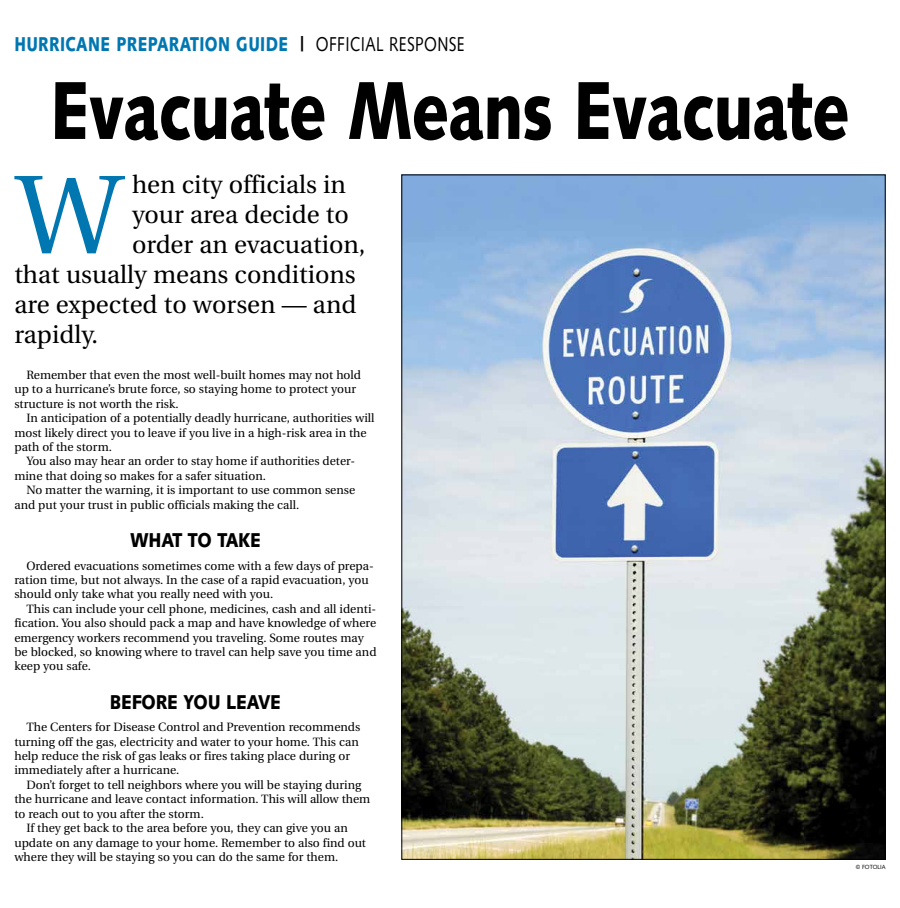
<style>
.page{position:relative;width:900px;height:908px;background:#fff}
.page>*{position:absolute;margin:0;border:0;box-sizing:border-box;transform-origin:0 0}
.t1{font:111.7px "Utopia";color:#0077b1}
.t2{font:900 82px "Syntax";letter-spacing:-.015em;color:#000;scale:.77 1}
.t3{font:25px "Utopia";color:#000}
.t4{font:900 20px "Syntax";letter-spacing:.025em;color:#0077b1;scale:.77 1}
.t5{font:900 20px "Syntax";letter-spacing:-.015em;color:#000;scale:.86 1}
.t6{font:12px/14.4px "Utopia";color:#000}
.t7{font:6px "Syntax";letter-spacing:-.01em;color:#000;scale:.95 1}
.s1{color:#000}
.s2{font-weight:400;color:#000}
</style>
<div class="page">
<img style="left:403px;top:176px;width:481px;height:681px">
<h3 class="t4" style="left:14px;top:32px;width:586px">HURRICANE PREPARATION GUIDE <span class="s1">|</span> <span class="s2">OFFICIAL RESPONSE</span></h3>
<h2 class="t2" style="left:50px;top:62px;width:1040px">Evacuate Means Evacuate</h2>
<h1 class="t1" style="left:16px;top:154px;width:107px">W</h1>
<h3 class="t3" style="left:132px;top:171px;width:216px">hen city officials in</h3>
<h3 class="t3" style="left:132px;top:201px;width:218px">your area decide to</h3>
<h3 class="t3" style="left:132px;top:231px;width:235px">order an evacuation,</h3>
<h3 class="t3" style="left:14px;top:261px;width:343px">that usually means conditions</h3>
<h3 class="t3" style="left:14px;top:291px;width:344px">are expected to worsen — and</h3>
<h3 class="t3" style="left:14px;top:321px;width:85px">rapidly.</h3>
<p class="t6" style="left:14px;top:368px;width:348px;text-indent:12px">Remember that even the most well-built homes may not hold up to a hurricane’s brute force, so staying home to protect your structure is not worth the risk.</p>
<p class="t6" style="left:26px;top:411px;width:350px">In anticipation of a potentially deadly hurricane, authorities will</p>
<p class="t6" style="left:14px;top:425px;width:354px">most likely direct you to leave if you live in a high-risk area in the</p>
<p class="t6" style="left:14px;top:440px;width:99px">path of the storm.</p>
<p class="t6" style="left:26px;top:454px;width:330px">You also may hear an order to stay home if authorities deter-</p>
<p class="t6" style="left:14px;top:468px;width:253px">mine that doing so makes for a safer situation.</p>
<p class="t6" style="left:26px;top:483px;width:330px">No matter the warning, it is important to use common sense</p>
<p class="t6" style="left:14px;top:497px;width:287px">and put your trust in public officials making the call.</p>
<h3 class="t5" style="left:130px;top:528px;width:154px">WHAT TO TAKE</h3>
<p class="t6" style="left:14px;top:558px;width:361px;text-indent:12px">Ordered evacuations sometimes come with a few days of prepa&shy;ration time, but not always. In the case of a rapid evacuation, you should only take what you really need with you.</p>
<p class="t6" style="left:14px;top:601px;width:364px;text-indent:12px">This can include your cell phone, medicines, cash and all identi&shy;fication. You also should pack a map and have knowledge of where emergency workers recommend you traveling. Some routes may be blocked, so knowing where to travel can help save you time and keep you safe.</p>
<h3 class="t5" style="left:110px;top:689px;width:201px">BEFORE YOU LEAVE</h3>
<p class="t6" style="left:14px;top:720px;width:347px;text-indent:12px">The Centers for Disease Control and Prevention recommends turning off the gas, electricity and water to your home. This can help reduce the risk of gas leaks or fires taking place during or immediately after a hurricane.</p>
<p class="t6" style="left:26px;top:777px;width:336px">Don’t forget to tell neighbors where you will be staying during</p>
<p class="t6" style="left:14px;top:792px;width:358px">the hurricane and leave contact information. This will allow them</p>
<p class="t6" style="left:14px;top:806px;width:191px">to reach out to you after the storm.</p>
<p class="t6" style="left:26px;top:820px;width:323px">If they get back to the area before you, they can give you an</p>
<p class="t6" style="left:14px;top:835px;width:353px">update on any damage to your home. Remember to also find out</p>
<p class="t6" style="left:14px;top:849px;width:325px">where they will be staying so you can do the same for them.</p>
<p class="t7" style="left:856px;top:863px;width:33px">© FOTOLIA</p>
</div>
